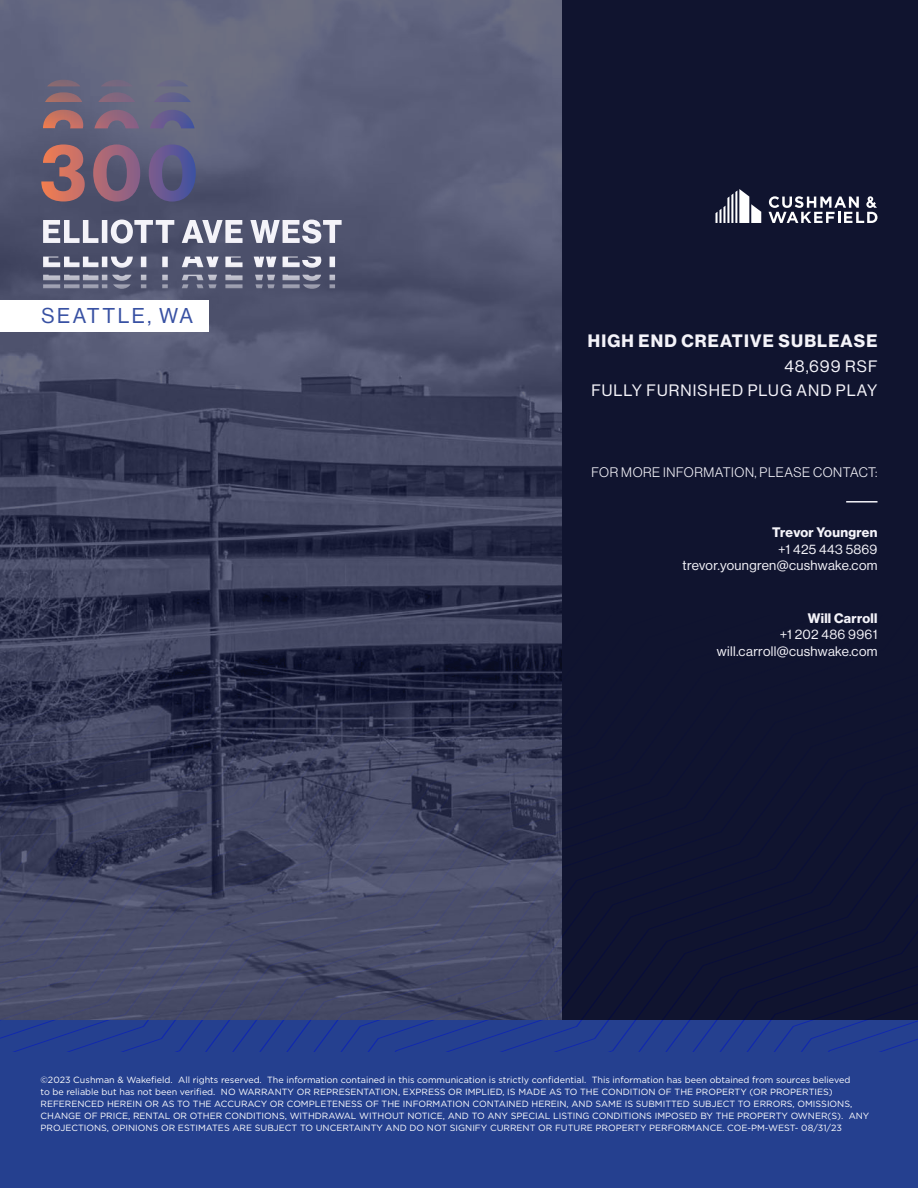
<style>
.page{position:relative;width:918px;height:1188px;background:#25408f}
.page>*{position:absolute;margin:0;border:0;box-sizing:border-box;transform-origin:0 0}
.t1{font:21px "N Haas Grotesk DS Pro 55 Rg";letter-spacing:.115em;color:#3851a3}
.t2{font:17.55px "N Haas Grotesk DS Pro 75 Bd";letter-spacing:.065em;color:#f4f3f9}
.t3{font:16.2px/24.9px "N Haas Grotesk DS Pro 55 Rg";letter-spacing:.065em;color:#f4f3f9;text-align:right}
.t4{font:13.5px/16.5px "N Haas Grotesk DS Pro 55 Rg";letter-spacing:.025em;color:#f4f3f9;text-align:right}
.t5{font:13.5px "N Haas Grotesk DS Pro 45 Lt";letter-spacing:.04em;color:#f4f3f9}
.t6{font:13.5px "N Haas Grotesk DS Pro 75 Bd";letter-spacing:.025em;color:#f4f3f9}
.t7{font:9px/12px "Gotham";color:#fff}
</style>
<div class="page">
<div style="left:0;top:0;width:918px;height:1020px;background:#10142f"></div>
<svg style="left:0;top:614px;width:918px;height:438px"></svg>
<img style="left:0;top:0;width:561px;height:1020px">
<svg style="left:716px;top:189px;width:45px;height:34px"></svg>
<svg style="left:769px;top:196px;width:109px;height:27px"></svg>
<hr style="left:846px;top:501px;width:32px;height:2px;background:#f4f3f9">
<div style="left:0;top:300px;width:208px;height:32px;background:#fff"></div>
<svg style="left:43px;top:257px;width:292px;height:11px"></svg>
<svg style="left:43px;top:275px;width:292px;height:14px"></svg>
<svg style="left:41px;top:144px;width:155px;height:58px"></svg>
<svg style="left:43px;top:110px;width:152px;height:18px"></svg>
<svg style="left:45px;top:92px;width:146px;height:10px"></svg>
<svg style="left:47px;top:80px;width:141px;height:6px"></svg>
<svg style="left:43px;top:220px;width:299px;height:23px"></svg>
<h1 class="t1" style="left:42px;top:304px;width:153px">SEATTLE, WA</h1>
<h2 class="t2" style="left:588px;top:330px;width:291px">HIGH END CREATIVE SUBLEASE</h2>
<h3 class="t3" style="left:591px;top:354px;width:287px">48,699 RSF<br>FULLY FURNISHED PLUG AND PLAY</h3>
<h3 class="t5" style="left:592px;top:464px;width:287px">FOR MORE INFORMATION, PLEASE CONTACT:</h3>
<h3 class="t6" style="left:772px;top:525px;width:107px">Trevor Youngren</h3>
<h3 class="t4" style="left:683px;top:541px;width:196px">+1 425 443 5869 trevor.youngren@cushwake.com</h3>
<h3 class="t6" style="left:808px;top:610px;width:71px">Will Carroll</h3>
<h3 class="t4" style="left:717px;top:626px;width:162px">+1 202 486 9961 will.carroll@cushwake.com</h3>
<p class="t7" style="left:40px;top:1074px;width:830px">©2023 Cushman &amp; Wakefield. All rights reserved. The information contained in this communication is strictly confidential. This information has been obtained from sources believed<br>to be reliable but has not been verified. NO WARRANTY OR REPRESENTATION, EXPRESS OR IMPLIED, IS MADE AS TO THE CONDITION OF THE PROPERTY (OR PROPERTIES)<br>REFERENCED HEREIN OR AS TO THE ACCURACY OR COMPLETENESS OF THE INFORMATION CONTAINED HEREIN, AND SAME IS SUBMITTED SUBJECT TO ERRORS, OMISSIONS, CHANGE OF PRICE, RENTAL OR OTHER CONDITIONS, WITHDRAWAL WITHOUT NOTICE, AND TO ANY SPECIAL LISTING CONDITIONS IMPOSED BY THE PROPERTY OWNER(S). ANY PROJECTIONS, OPINIONS OR ESTIMATES ARE SUBJECT TO UNCERTAINTY AND DO NOT SIGNIFY CURRENT OR FUTURE PROPERTY PERFORMANCE. COE-PM-WEST- 08/31/23</p>
</div>
